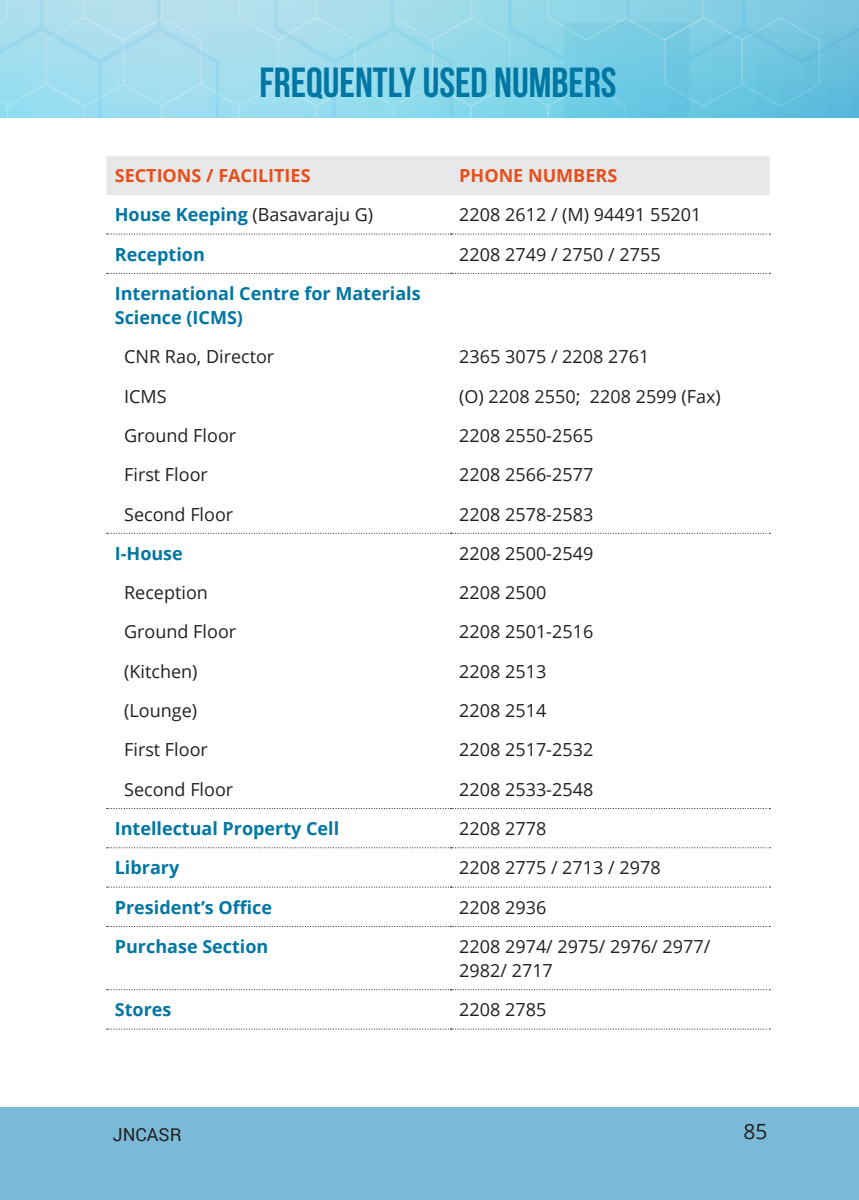
<style>
.page{position:relative;width:859px;height:1200px;background:#fff}
.page>*{position:absolute;margin:0;border:0;box-sizing:border-box;transform-origin:0 0}
.t1{font:42px "Bebas Neue";color:#0076a3}
.t2{font:21px "Open Sans";color:#231f20}
.t3{font:18px/24px "Open Sans";color:#231f20}
.t4{font:700 18px/24px "Open Sans";color:#0076a3}
.t5{font:700 18px "Open Sans";color:#e94e1b}
.t6{font:18px "Roboto";color:#231f20}
.s1{font-weight:700;color:#0076a3}
</style>
<div class="page">
<svg style="left:0;top:0;width:859px;height:117px;background:#90d5e9"></svg>
<div style="left:0;top:1107px;width:859px;height:92px;background:#7abad6"></div>
<div style="left:106px;top:156px;width:664px;height:39px;background:#e6e8ea"></div>
<svg style="left:107px;top:233px;width:663px;height:1px"></svg>
<svg style="left:107px;top:273px;width:663px;height:1px"></svg>
<svg style="left:107px;top:532px;width:663px;height:1px"></svg>
<svg style="left:107px;top:847px;width:663px;height:1px"></svg>
<svg style="left:107px;top:886px;width:663px;height:1px"></svg>
<svg style="left:107px;top:1028px;width:663px;height:1px"></svg>
<p class="t1" style="left:259px;top:60px;width:359px">FREQUENTLY USED NUMBERS</p>
<p class="t5" style="left:115px;top:163px;width:197px">SECTIONS / FACILITIES</p>
<p class="t5" style="left:459px;top:163px;width:159px">PHONE NUMBERS</p>
<p class="t3" style="left:115px;top:202px;width:260px"><span class="s1">House Keeping</span> (Basavaraju G)</p>
<p class="t3" style="left:459px;top:202px;width:244px">2208 2612 / (M) 94491 55201</p>
<p class="t4" style="left:115px;top:241px;width:92px">Reception</p>
<p class="t3" style="left:459px;top:241px;width:203px">2208 2749 / 2750 / 2755</p>
<p class="t4" style="left:115px;top:281px;width:307px">International Centre for Materials<br>Science (ICMS)</p>
<p class="t3" style="left:124px;top:344px;width:152px">CNR Rao, Director</p>
<p class="t3" style="left:459px;top:344px;width:192px">2365 3075 / 2208 2761</p>
<p class="t3" style="left:124px;top:383px;width:44px">ICMS</p>
<p class="t3" style="left:459px;top:383px;width:263px">(O) 2208 2550; 2208 2599 (Fax)</p>
<p class="t3" style="left:124px;top:423px;width:114px">Ground Floor</p>
<p class="t3" style="left:459px;top:423px;width:136px">2208 2550-2565</p>
<p class="t3" style="left:124px;top:462px;width:85px">First Floor</p>
<p class="t3" style="left:459px;top:462px;width:136px">2208 2566-2577</p>
<p class="t3" style="left:124px;top:501px;width:111px">Second Floor</p>
<p class="t3" style="left:459px;top:501px;width:136px">2208 2578-2583</p>
<p class="t4" style="left:115px;top:540px;width:70px">I-House</p>
<p class="t3" style="left:459px;top:540px;width:136px">2208 2500-2549</p>
<p class="t3" style="left:124px;top:580px;width:85px">Reception</p>
<p class="t3" style="left:459px;top:580px;width:89px">2208 2500</p>
<p class="t3" style="left:124px;top:619px;width:114px">Ground Floor</p>
<p class="t3" style="left:459px;top:619px;width:136px">2208 2501-2516</p>
<p class="t3" style="left:124px;top:658px;width:75px">(Kitchen)</p>
<p class="t3" style="left:459px;top:658px;width:89px">2208 2513</p>
<p class="t3" style="left:124px;top:698px;width:74px">(Lounge)</p>
<p class="t3" style="left:459px;top:698px;width:89px">2208 2514</p>
<p class="t3" style="left:124px;top:737px;width:85px">First Floor</p>
<p class="t3" style="left:459px;top:737px;width:136px">2208 2517-2532</p>
<p class="t3" style="left:124px;top:776px;width:111px">Second Floor</p>
<p class="t3" style="left:459px;top:776px;width:136px">2208 2533-2548</p>
<p class="t4" style="left:115px;top:815px;width:226px">Intellectual Property Cell</p>
<p class="t3" style="left:459px;top:815px;width:89px">2208 2778</p>
<p class="t4" style="left:115px;top:855px;width:66px">Library</p>
<p class="t3" style="left:459px;top:855px;width:203px">2208 2775 / 2713 / 2978</p>
<p class="t4" style="left:115px;top:894px;width:159px">President’s Office</p>
<p class="t3" style="left:459px;top:894px;width:89px">2208 2936</p>
<p class="t4" style="left:115px;top:933px;width:155px">Purchase Section</p>
<p class="t3" style="left:459px;top:933px;width:253px">2208 2974/ 2975/ 2976/ 2977/<br>2982/ 2717</p>
<p class="t4" style="left:115px;top:997px;width:58px">Stores</p>
<p class="t3" style="left:459px;top:997px;width:89px">2208 2785</p>
<p class="t6" style="left:113px;top:1121px;width:70px">JNCASR</p>
<p class="t2" style="left:743px;top:1116px;width:26px">85</p>
</div>
